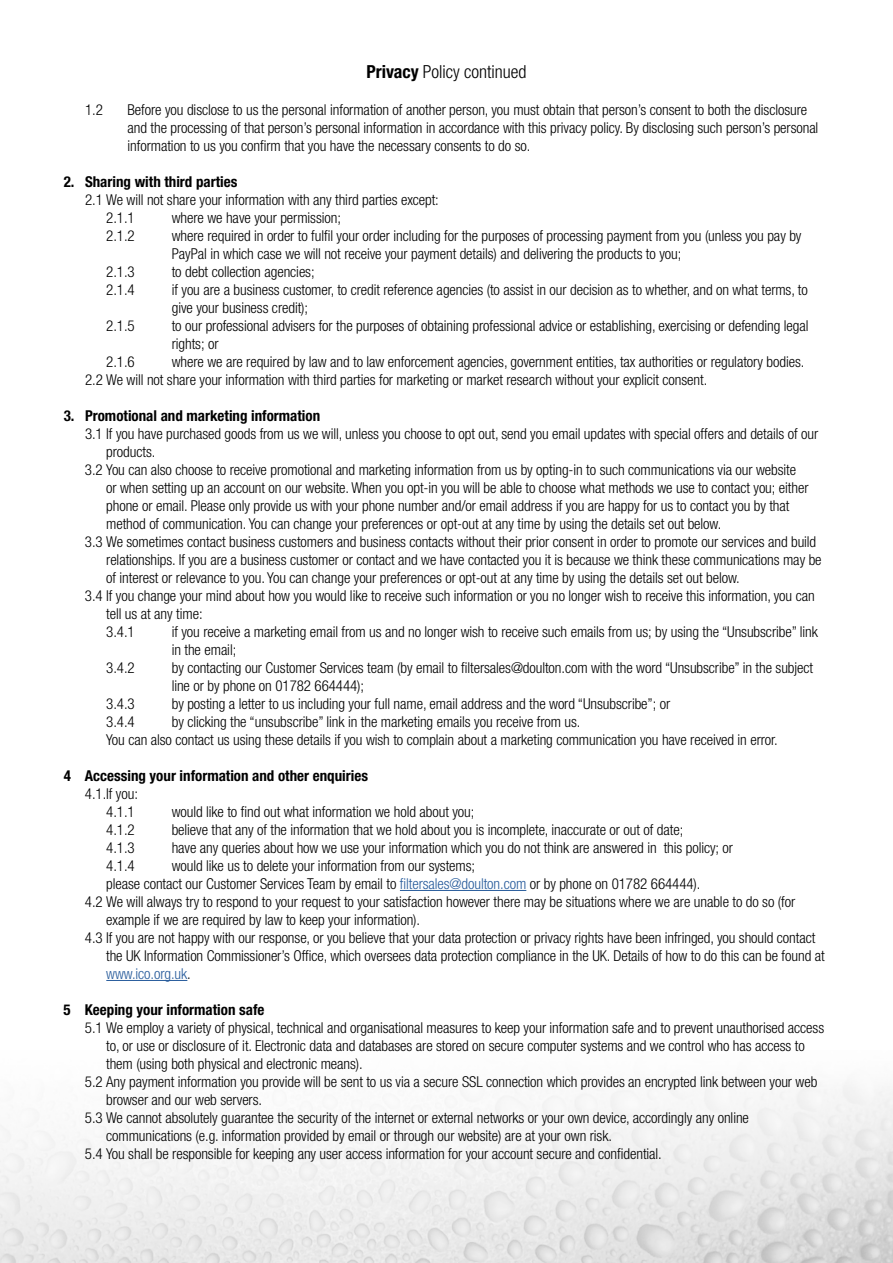
<style>
.page{position:relative;width:893px;height:1263px;background:#fff}
.page>*{position:absolute;margin:0;border:0;box-sizing:border-box;transform-origin:0 0}
.t1{font:300 condensed 18px "Helvetica Neue";color:#000}
.t2{font:300 condensed 15px/18px "Helvetica Neue";letter-spacing:-.005em;color:#000}
.t3{font:700 condensed 15px "Helvetica Neue";color:#000}
.t4{font:300 condensed 15px "Helvetica Neue";letter-spacing:-.005em;color:#275b9b}
.s1{font-weight:700}
.s2{color:#275b9b}
.s3{color:#000}
</style>
<div class="page">
<img style="left:0;top:1091px;width:893px;height:172px">
<hr style="left:400px;top:890px;width:126px;height:1px;background:#275b9b">
<hr style="left:106px;top:980px;width:81px;height:1px;background:#275b9b">
<p class="t1" style="left:366px;top:61px;width:162px"><span class="s1">Privacy</span> Policy continued</p>
<p class="t2" style="left:85px;top:100px;width:19px">1.2</p>
<p class="t2" style="left:128px;top:100px;width:692px">Before you disclose to us the personal information of another person, you must obtain that person’s consent to both the disclosure and the processing of that person’s personal information in accordance with this privacy policy. By disclosing such person’s personal information to us you confirm that you have the necessary consents to do so.</p>
<p class="t3" style="left:64px;top:172px;width:175px">2. Sharing with third parties</p>
<p class="t2" style="left:106px;top:190px;width:334px;text-indent:-21px">2.1 We will not share your information with any third parties except:<br>2.1.1</p>
<p class="t2" style="left:172px;top:208px;width:171px">where we have your permission;</p>
<p class="t2" style="left:106px;top:226px;width:30px">2.1.2</p>
<p class="t2" style="left:172px;top:226px;width:631px">where required in order to fulfil your order including for the purposes of processing payment from you (unless you pay by<br>PayPal in which case we will not receive your payment details) and delivering the products to you;</p>
<p class="t2" style="left:106px;top:262px;width:30px">2.1.3</p>
<p class="t2" style="left:172px;top:262px;width:144px">to debt collection agencies;</p>
<p class="t2" style="left:106px;top:280px;width:30px">2.1.4</p>
<p class="t2" style="left:172px;top:280px;width:638px">if you are a business customer, to credit reference agencies (to assist in our decision as to whether, and on what terms, to give your business credit);</p>
<p class="t2" style="left:106px;top:316px;width:30px">2.1.5</p>
<p class="t2" style="left:172px;top:316px;width:638px">to our professional advisers for the purposes of obtaining professional advice or establishing, exercising or defending legal rights; or</p>
<p class="t2" style="left:106px;top:352px;width:30px">2.1.6</p>
<p class="t2" style="left:85px;top:352px;width:721px;text-indent:87px">where we are required by law and to law enforcement agencies, government entities, tax authorities or regulatory bodies.<br>2.2 We will not share your information with third parties for marketing or market research without your explicit consent.</p>
<p class="t3" style="left:64px;top:406px;width:258px">3. Promotional and marketing information</p>
<p class="t2" style="left:85px;top:424px;width:735px">3.1 If you have purchased goods from us we will, unless you choose to opt out, send you email updates with special offers and details of our</p>
<p class="t2" style="left:106px;top:442px;width:51px">products.</p>
<p class="t2" style="left:85px;top:460px;width:713px">3.2 You can also choose to receive promotional and marketing information from us by opting-in to such communications via our website</p>
<p class="t2" style="left:106px;top:478px;width:704px">or when setting up an account on our website. When you opt-in you will be able to choose what methods we use to contact you; either</p>
<p class="t2" style="left:106px;top:496px;width:685px">phone or email. Please only provide us with your phone number and/or email address if you are happy for us to contact you by that</p>
<p class="t2" style="left:106px;top:514px;width:617px">method of communication. You can change your preferences or opt-out at any time by using the details set out below.</p>
<p class="t2" style="left:85px;top:532px;width:733px">3.3 We sometimes contact business customers and business contacts without their prior consent in order to promote our services and build</p>
<p class="t2" style="left:106px;top:550px;width:717px">relationships. If you are a business customer or contact and we have contacted you it is because we think these communications may be</p>
<p class="t2" style="left:106px;top:568px;width:635px">of interest or relevance to you. You can change your preferences or opt-out at any time by using the details set out below.</p>
<p class="t2" style="left:85px;top:586px;width:731px">3.4 If you change your mind about how you would like to receive such information or you no longer wish to receive this information, you can</p>
<p class="t2" style="left:106px;top:604px;width:98px">tell us at any time:</p>
<p class="t2" style="left:106px;top:622px;width:30px">3.4.1</p>
<p class="t2" style="left:172px;top:622px;width:648px">if you receive a marketing email from us and no longer wish to receive such emails from us; by using the “Unsubscribe” link in the email;</p>
<p class="t2" style="left:106px;top:658px;width:30px">3.4.2</p>
<p class="t2" style="left:172px;top:658px;width:643px">by contacting our Customer Services team (by email to filtersales@doulton.com with the word “Unsubscribe” in the subject line or by phone on 01782 664444);</p>
<p class="t2" style="left:106px;top:694px;width:30px">3.4.3</p>
<p class="t2" style="left:172px;top:694px;width:500px">by posting a letter to us including your full name, email address and the word “Unsubscribe”; or</p>
<p class="t2" style="left:106px;top:712px;width:30px">3.4.4</p>
<p class="t2" style="left:106px;top:712px;width:673px;text-indent:65px">by clicking the “unsubscribe” link in the marketing emails you receive from us.<br>You can also contact us using these details if you wish to complain about a marketing communication you have received in error.</p>
<p class="t3" style="left:64px;top:766px;width:306px">4 Accessing your information and other enquiries</p>
<p class="t2" style="left:85px;top:784px;width:54px;text-align:right">4.1.If you:<br>4.1.1</p>
<p class="t2" style="left:172px;top:802px;width:304px">would like to find out what information we hold about you;</p>
<p class="t2" style="left:106px;top:820px;width:30px">4.1.2</p>
<p class="t2" style="left:172px;top:820px;width:513px">believe that any of the information that we hold about you is incomplete, inaccurate or out of date;</p>
<p class="t2" style="left:106px;top:838px;width:30px">4.1.3</p>
<p class="t2" style="left:172px;top:838px;width:563px">have any queries about how we use your information which you do not think are answered in this policy; or</p>
<p class="t2" style="left:106px;top:856px;width:30px">4.1.4</p>
<p class="t2" style="left:172px;top:856px;width:305px">would like us to delete your information from our systems;</p>
<p class="t2" style="left:106px;top:874px;width:596px">please contact our Customer Services Team by email to <span class="s2">filtersales@doulton.com</span> or by phone on 01782 664444).</p>
<p class="t2" style="left:85px;top:892px;width:712px">4.2 We will always try to respond to your request to your satisfaction however there may be situations where we are unable to do so (for</p>
<p class="t2" style="left:106px;top:910px;width:315px">example if we are required by law to keep your information).</p>
<p class="t2" style="left:85px;top:928px;width:732px">4.3 If you are not happy with our response, or you believe that your data protection or privacy rights have been infringed, you should contact</p>
<p class="t2" style="left:106px;top:946px;width:720px">the UK Information Commissioner’s Office, which oversees data protection compliance in the UK. Details of how to do this can be found at</p>
<p class="t4" style="left:106px;top:965px;width:86px">www.ico.org.uk<span class="s3">.</span></p>
<p class="t3" style="left:64px;top:1000px;width:202px">5 Keeping your information safe</p>
<p class="t2" style="left:85px;top:1018px;width:741px">5.1 We employ a variety of physical, technical and organisational measures to keep your information safe and to prevent unauthorised access</p>
<p class="t2" style="left:106px;top:1036px;width:700px">to, or use or disclosure of it. Electronic data and databases are stored on secure computer systems and we control who has access to</p>
<p class="t2" style="left:106px;top:1054px;width:258px">them (using both physical and electronic means).</p>
<p class="t2" style="left:85px;top:1072px;width:734px">5.2 Any payment information you provide will be sent to us via a secure SSL connection which provides an encrypted link between your web</p>
<p class="t2" style="left:106px;top:1090px;width:157px">browser and our web servers.</p>
<p class="t2" style="left:85px;top:1108px;width:666px">5.3 We cannot absolutely guarantee the security of the internet or external networks or your own device, accordingly any online</p>
<p class="t2" style="left:106px;top:1126px;width:507px">communications (e.g. information provided by email or through our website) are at your own risk.</p>
<p class="t2" style="left:85px;top:1144px;width:578px">5.4 You shall be responsible for keeping any user access information for your account secure and confidential.</p>
</div>
